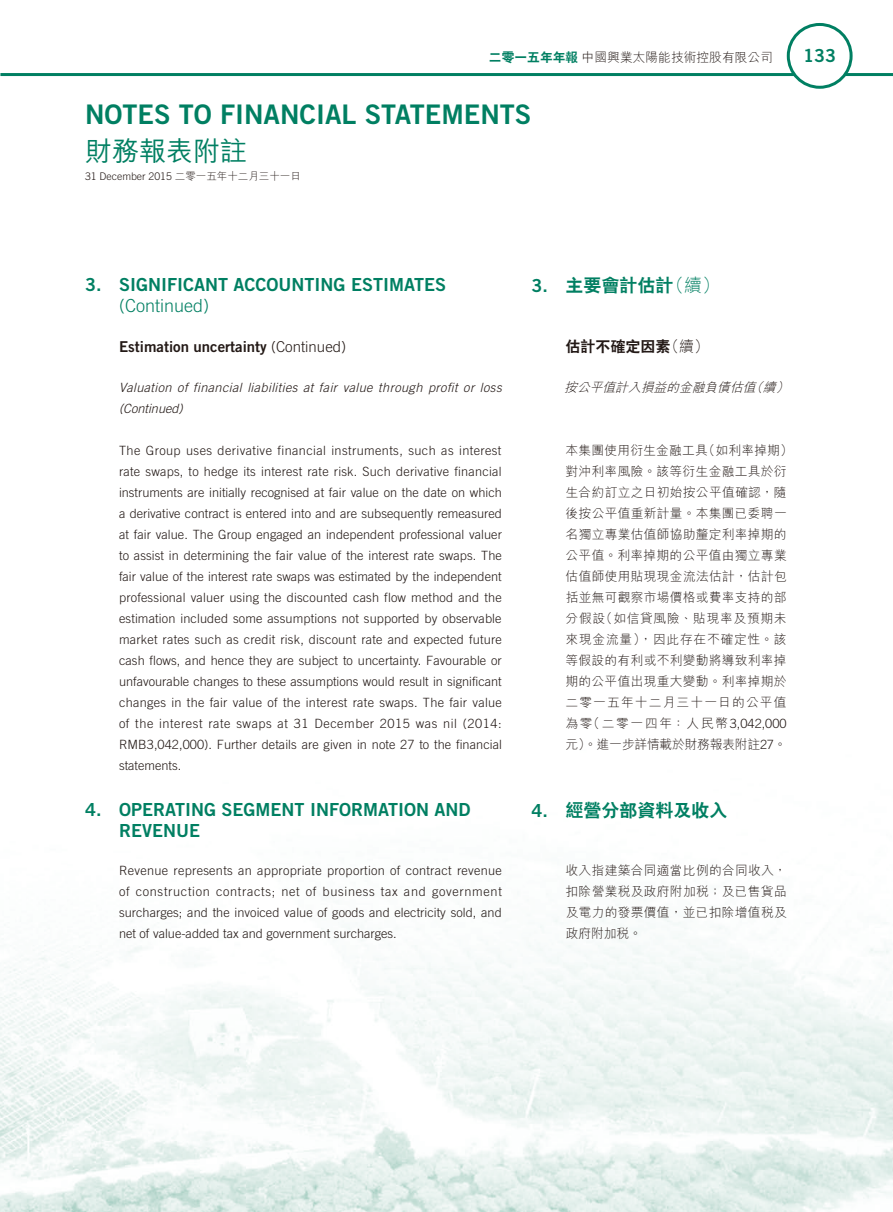
<style>
.page{position:relative;width:893px;height:1212px;background:#fff}
.page>*{position:absolute;margin:0;border:0;box-sizing:border-box;transform-origin:0 0}
.t1{font:27px "Trade Gothic LT Std Bd 2";color:#007f62}
.t2{font:500 27px "M Hei HK";color:#007f62}
.t3{font:21px "Trade Gothic LT Std Bd 2";color:#007f62}
.t4{font:18px/21px "Trade Gothic LT Std Bd 2";color:#007f62}
.t5{font:800 18px "C Hei 2 HK";color:#007f62}
.t6{font:300 18px "Trade Gothic LT Std";color:#007f62}
.t7{font:15px "Trade Gothic LT Std Bd 2";color:#231916}
.t8{font:800 15px "C Hei 2 HK";color:#231916}
.t9{font:300 12.75px/21px "Trade Gothic LT Std";color:#231916;text-align:justify}
.t10{font:300 12.75px/21px "M Hei HK";letter-spacing:.025em;color:#231916}
.t11{font:italic 300 12.75px/21px "Trade Gothic LT Std";letter-spacing:.03em;color:#231916}
.t12{font:300 12.75px "M Hei HK";color:#231916}
.t13{font:italic 300 12.75px "M Hei HK";color:#231916}
.t14{font:300 10.5px "Trade Gothic LT Std";color:#231916}
.s1{font-family:"C Hei 2 HK";font-weight:800;color:#007f62}
.s2{font-family:"M Hei HK"}
.s3{font-family:"Trade Gothic LT Std";font-weight:300}
.s4{font-family:"Trade Gothic LT Std Bd 2";font-weight:400}
.s5{font-family:"M Hei HK";font-weight:300}
.s6{font-family:"Trade Gothic LT Std"}
</style>
<div class="page">
<img style="left:0;top:23px;width:893px;height:1189px">
<hr style="left:0;top:73px;width:893px;height:3px;background:#007f62">
<div style="left:788px;top:24px;width:63px;height:63px;background:#fff;border-radius:50%"></div>
<div style="left:787px;top:23px;width:66px;height:66px;border:3px solid #007f62;border-radius:50%"></div>
<h3 class="t4" style="left:803px;top:44px;width:34px">133</h3>
<p class="t12" style="left:489px;top:51px;width:286px"><span class="s1">二零一五年年報</span>中國興業太陽能技術控股有限公司</p>
<h2 class="t3" style="left:801px;top:44px;width:40px">133</h2>
<h1 class="t1" style="left:85px;top:98px;width:448px">NOTES TO FINANCIAL STATEM ENTS</h1>
<h1 class="t2" style="left:85px;top:131px;width:163px">財務報表附註</h1>
<p class="t14" style="left:85px;top:170px;width:217px">31 December 2015 <span class="s2">二零一五年十二月三十一日</span></p>
<h3 class="t4" style="left:85px;top:274px;width:362px">3. SIGNIFICANT ACCOUNTING ESTIMATES</h3>
<h3 class="t6" style="left:119px;top:295px;width:92px">(Continued)</h3>
<p class="t7" style="left:119px;top:337px;width:229px">Estimation uncertainty <span class="s3">(Continued)</span></p>
<p class="t11" style="left:119px;top:377px;width:384px">Valuation of financial liabilities at fair value through profit or loss (Continued)</p>
<p class="t9" style="left:119px;top:440px;width:384px">The Group uses derivative financial instruments, such as interest rate swaps, to hedge its interest rate risk. Such derivative financial instruments are initially recognised at fair value on the date on which a derivative contract is entered into and are subsequently remeasured at fair value. The Group engaged an independent professional valuer to assist in determining the fair value of the interest rate swaps. The fair value of the interest rate swaps was estimated by the independent professional valuer using the discounted cash flow method and the estimation included some assumptions not supported by observable market rates such as credit risk, discount rate and expected future cash flows, and hence they are subject to uncertainty. Favourable or unfavourable changes to these assumptions would result in significant changes in the fair value of the interest rate swaps. The fair value of the interest rate swaps at 31 December 2015 was nil (2014:<br>RMB3,042,000). Further details are given in note 27 to the financial statements.</p>
<h3 class="t4" style="left:119px;top:799px;width:353px;text-indent:-34px">4. OPERATING SEGM ENT INFORMATION AND<br>REVENUE</h3>
<p class="t9" style="left:119px;top:860px;width:384px">Revenue represents an appropriate proportion of contract revenue of construction contracts; net of business tax and government surcharges; and the invoiced value of goods and electricity sold, and net of value-added tax and government surcharges.</p>
<h3 class="t5" style="left:531px;top:276px;width:190px"><span class="s4">3.</span> 主要會計估計<span class="s5">（續）</span></h3>
<p class="t8" style="left:566px;top:339px;width:145px">估計不確定因素<span class="s5">（續）</span></p>
<p class="t13" style="left:564px;top:381px;width:229px">按公平值計入損益的金融負債估值（續）</p>
<p class="t10" style="left:565px;top:440px;width:229px">本集團使用衍生金融工具（如利率掉期）對沖利率風險。該等衍生金融工具於衍生合約訂立之日初始按公平值確認，隨後按公平值重新計量。本集團已委聘一名獨立專業估值師協助釐定利率掉期的公平值。利率掉期的公平值由獨立專業估值師使用貼現現金流法估計，估計包括並無可觀察市場價格或費率支持的部分假設（如信貸風險、貼現率及預期未來現金流量），因此存在不確定性。該等假設的有利或不利變動將導致利率掉期的公平值出現重大變動。利率掉期於二零一五年十二月三十一日的公平值為零（二零一四年：人民幣<span class="s6">3,042,000</span>元）。進一步詳情載於財務報表附註<span class="s6">27</span>。</p>
<h3 class="t5" style="left:531px;top:801px;width:198px"><span class="s4">4.</span> 經營分部資料及收入</h3>
<p class="t10" style="left:566px;top:860px;width:223px;text-align:justify">收入指建築合同適當比例的合同收入，扣除營業稅及政府附加稅；及已售貨品及電力的發票價值，並已扣除增值稅及政府附加稅。</p>
</div>
